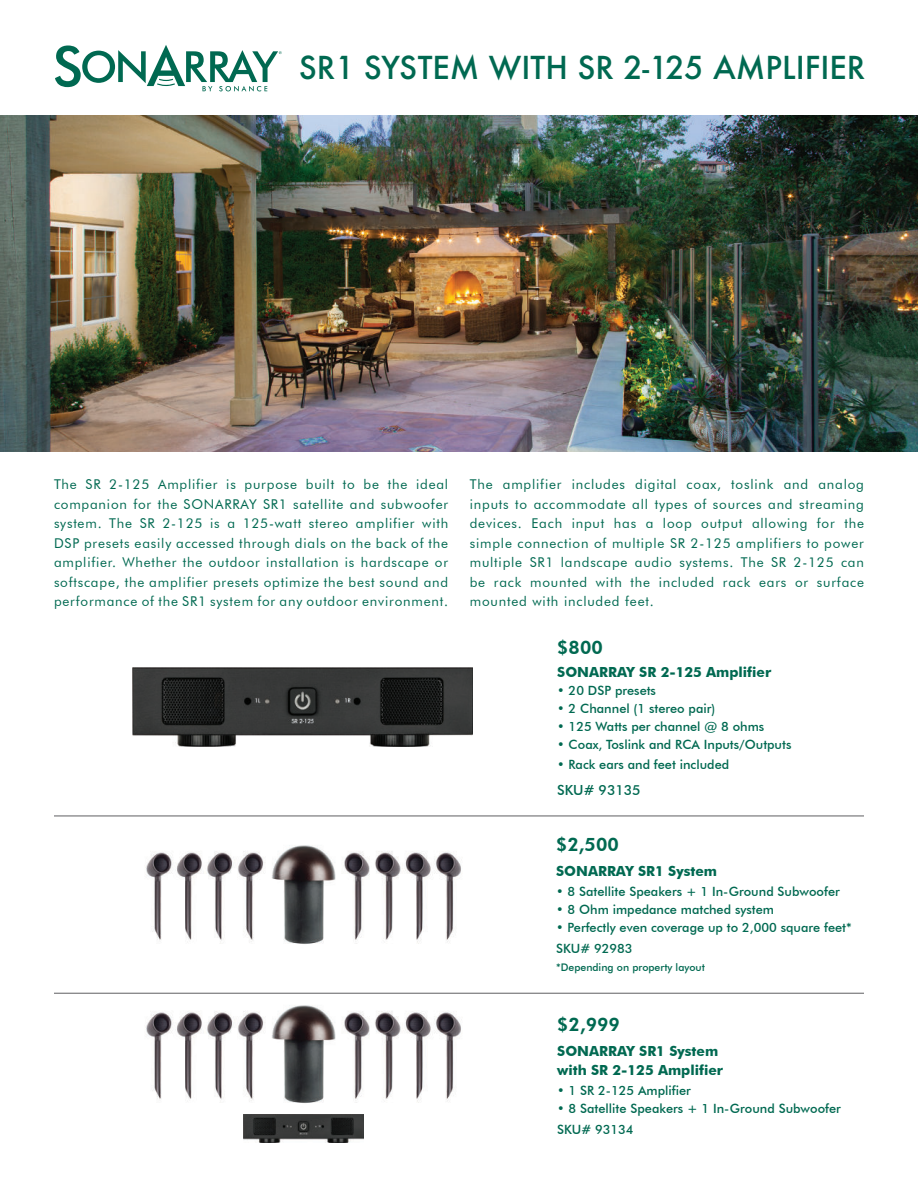
<style>
.page{position:relative;width:918px;height:1188px;background:#fff}
.page>*{position:absolute;margin:0;border:0;box-sizing:border-box;transform-origin:0 0}
.t1{font:500 30.75px "Futura";color:#006951}
.t2{font:800 18.6px "Futura BT";color:#006951}
.t3{font:700 13.95px/19.8px "Futura BT";color:#006951}
.t4{font:500 13.95px "Futura BT";color:#006951}
.t5{font:13.5px/19.5px "Futura BT";letter-spacing:.06em;color:#006951;text-align:justify}
.t6{font:500 12.75px/21px "Futura BT";color:#006951}
.t7{font:500 10.5px "Futura BT";color:#006951}
</style>
<div class="page">
<img style="left:0;top:116px;width:918px;height:335px">
<img style="left:133px;top:667px;width:340px;height:80px">
<img style="left:145px;top:845px;width:316px;height:99px">
<img style="left:145px;top:1005px;width:316px;height:98px">
<img style="left:244px;top:1114px;width:119px;height:28px">
<svg style="left:55px;top:45px;width:227px;height:46px"></svg>
<hr style="left:54px;top:993px;width:810px;height:1px;background:#5f5f62">
<hr style="left:54px;top:816px;width:810px;height:1px;background:#5f5f62">
<h1 class="t1" style="left:299px;top:51px;width:568px">SR1 SYSTEM WITH SR 2-125 AMPLIFIER</h1>
<p class="t5" style="left:54px;top:476px;width:396px">The SR 2-125 Amplifier is purpose built to be the ideal companion for the SONARRAY SR1 satellite and subwoofer system. The SR 2-125 is a 125-watt stereo amplifier with DSP presets easily accessed through dials on the back of the amplifier. Whether the outdoor installation is hardscape or softscape, the amplifier presets optimize the best sound and performance of the SR1 system for any outdoor environment.</p>
<p class="t5" style="left:470px;top:476px;width:396px">The amplifier includes digital coax, toslink and analog inputs to accommodate all types of sources and streaming devices. Each input has a loop output allowing for the simple connection of multiple SR 2-125 amplifiers to power multiple SR1 landscape audio systems. The SR 2-125 can be rack mounted with the included rack ears or surface mounted with included feet.</p>
<h2 class="t2" style="left:557px;top:639px;width:47px">$800</h2>
<p class="t3" style="left:557px;top:664px;width:216px">SONARRAY SR 2-125 Amplifier</p>
<p class="t6" style="left:557px;top:681px;width:100px">• 20 DSP presets</p>
<p class="t6" style="left:557px;top:699px;width:160px">• 2 Channel (1 stereo pair)</p>
<p class="t6" style="left:557px;top:717px;width:209px">• 125 Watts per channel @ 8 ohms</p>
<p class="t6" style="left:557px;top:735px;width:236px">• Coax, Toslink and RCA Inputs/Outputs</p>
<p class="t6" style="left:557px;top:755px;width:173px">• Rack ears and feet included</p>
<p class="t4" style="left:557px;top:784px;width:85px">SKU# 93135</p>
<h2 class="t2" style="left:556px;top:837px;width:64px">$2,500</h2>
<p class="t3" style="left:556px;top:863px;width:162px">SONARRAY SR1 System</p>
<p class="t6" style="left:556px;top:882px;width:285px">• 8 Satellite Speakers + 1 In-Ground Subwoofer</p>
<p class="t6" style="left:556px;top:900px;width:219px">• 8 Ohm impedance matched system</p>
<p class="t6" style="left:556px;top:918px;width:297px">• Perfectly even coverage up to 2,000 square feet*<br>SKU# 92983</p>
<p class="t7" style="left:556px;top:963px;width:150px">*Depending on property layout</p>
<h2 class="t2" style="left:557px;top:1017px;width:64px">$2,999</h2>
<p class="t3" style="left:557px;top:1042px;width:167px">SONARRAY SR1 System with SR 2-125 Amplifier</p>
<p class="t6" style="left:557px;top:1081px;width:135px">• 1 SR 2-125 Amplifier</p>
<p class="t6" style="left:557px;top:1099px;width:285px">• 8 Satellite Speakers + 1 In-Ground Subwoofer<br>SKU# 93134</p>
</div>
